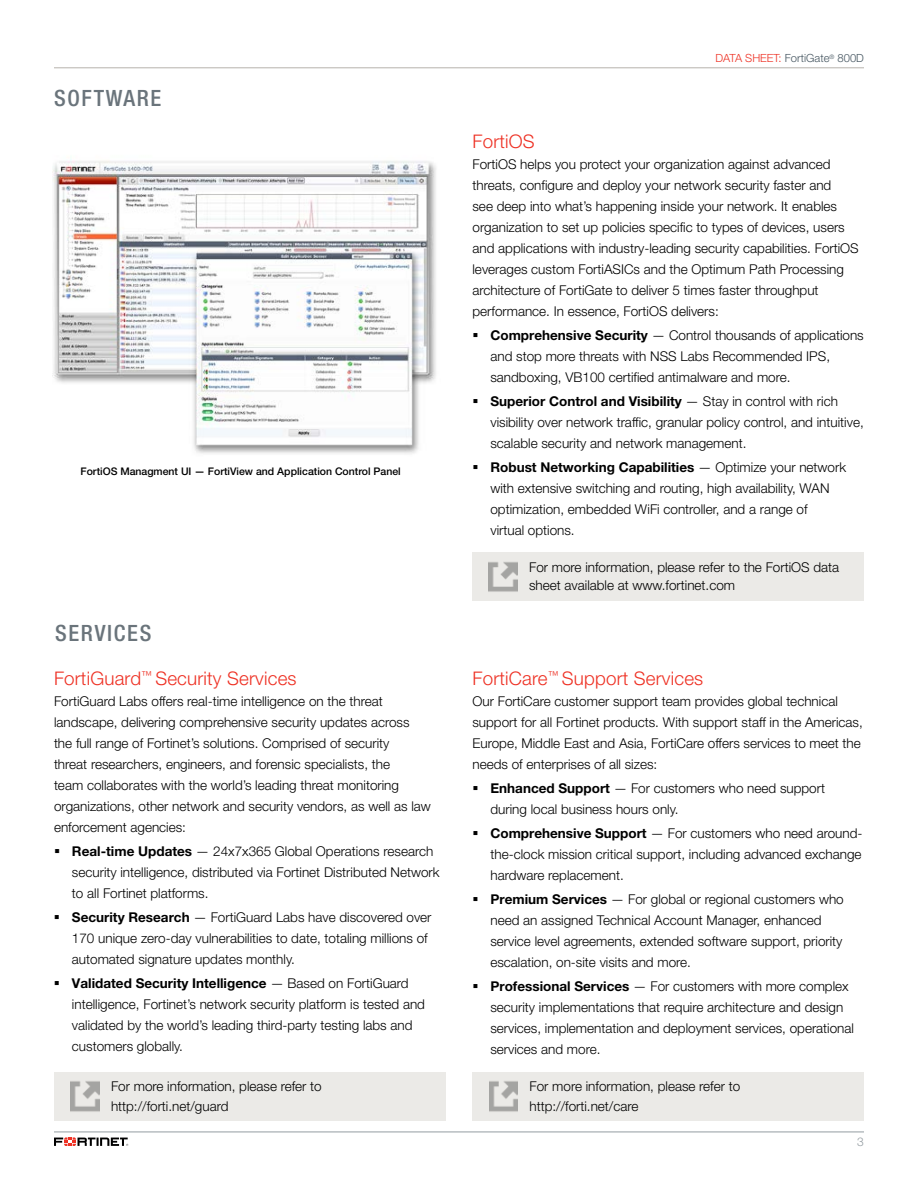
<style>
.page{position:relative;width:918px;height:1188px;background:#fff}
.page>*{position:absolute;margin:0;border:0;box-sizing:border-box;transform-origin:0 0}
.t1{font:500 condensed 22.5px "Helvetica Neue LT Pro";letter-spacing:.075em;color:#6a747b}
.t2{font:300 18.75px "Helvetica Neue LT Pro";letter-spacing:.01em;color:#ee3124}
.t3{font:300 13.5px/21px "Helvetica Neue LT Pro";color:#000}
.t4{font:300 12px "Helvetica Neue LT Pro";color:#949ca1}
.t5{font:300 11.25px "Helvetica Neue LT Pro";color:#455560}
.t6{font:500 10.5px "Helvetica Neue LT Pro";color:#000}
.s1{font-weight:700}
.s2{color:#ee3124}
</style>
<div class="page">
<hr style="left:54px;top:1132px;width:810px;height:1px;background:#949ca1">
<hr style="left:54px;top:67px;width:810px;height:1px;background:#b6b3ac">
<svg style="left:54px;top:1137px;width:74px;height:9px"></svg>
<img style="left:53px;top:159px;width:383px;height:295px">
<div style="left:472px;top:552px;width:392px;height:49px;background:#ebeae7"></div>
<img style="left:489px;top:562px;width:28px;height:30px">
<div style="left:472px;top:1072px;width:392px;height:48px;background:#ebeae7"></div>
<img style="left:489px;top:1081px;width:29px;height:31px">
<div style="left:54px;top:1072px;width:392px;height:48px;background:#ebeae7"></div>
<img style="left:70px;top:1081px;width:29px;height:31px">
<h1 class="t1" style="left:54px;top:85px;width:109px">SOFTWARE</h1>
<p class="t6" style="left:81px;top:465px;width:322px">FortiOS Managment UI — FortiView and Application Control Panel</p>
<h1 class="t1" style="left:55px;top:620px;width:98px">SERVICES</h1>
<h2 class="t2" style="left:54px;top:667px;width:244px">FortiGuard<sup>™</sup> Security Services</h2>
<p class="t3" style="left:54px;top:691px;width:378px">FortiGuard Labs offers real-time intelligence on the threat landscape, delivering comprehensive security updates across the full range of Fortinet’s solutions. Comprised of security<br>threat researchers, engineers, and forensic specialists, the<br>team collaborates with the world’s leading threat monitoring organizations, other network and security vendors, as well as law enforcement agencies:</p>
<p class="t3" style="left:72px;top:841px;width:369px;text-indent:-18px">▪ <span class="s1">Real-time Updates</span> — 24x7x365 Global Operations research security intelligence, distributed via Fortinet Distributed Network to all Fortinet platforms.</p>
<p class="t3" style="left:72px;top:907px;width:361px;text-indent:-18px">▪ <span class="s1">Security Research</span> — FortiGuard Labs have discovered over<br>170 unique zero-day vulnerabilities to date, totaling millions of automated signature updates monthly.</p>
<p class="t3" style="left:72px;top:973px;width:355px;text-indent:-18px">▪ <span class="s1">Validated Security Intelligence</span> — Based on FortiGuard intelligence, Fortinet’s network security platform is tested and validated by the world’s leading third-party testing labs and customers globally.</p>
<p class="t3" style="left:111px;top:1077px;width:212px;line-height:19.5px">For more information, please refer to http://forti.net/guard</p>
<p class="t5" style="left:716px;top:51px;width:150px"><span class="s2">DATA SHEET:</span> FortiGate<sup>®</sup> 800D</p>
<h2 class="t2" style="left:472px;top:130px;width:64px">FortiOS</h2>
<p class="t3" style="left:472px;top:154px;width:388px">FortiOS helps you protect your organization against advanced threats, configure and deploy your network security faster and<br>see deep into what’s happening inside your network. It enables organization to set up policies specific to types of devices, users and applications with industry-leading security capabilities. FortiOS leverages custom FortiASICs and the Optimum Path Processing architecture of FortiGate to deliver 5 times faster throughput performance. In essence, FortiOS delivers:</p>
<p class="t3" style="left:490px;top:325px;width:375px;text-indent:-18px">▪ <span class="s1">Comprehensive Security</span> — Control thousands of applications and stop more threats with NSS Labs Recommended IPS, sandboxing, VB100 certified antimalware and more.</p>
<p class="t3" style="left:490px;top:391px;width:375px;text-indent:-18px">▪ <span class="s1">Superior Control and Visibility</span> — Stay in control with rich visibility over network traffic, granular policy control, and intuitive, scalable security and network management.</p>
<p class="t3" style="left:490px;top:457px;width:357px;text-indent:-18px">▪ <span class="s1">Robust Networking Capabilities</span> — Optimize your network with extensive switching and routing, high availability, WAN optimization, embedded WiFi controller, and a range of<br>virtual options.</p>
<p class="t3" style="left:529px;top:558px;width:312px;line-height:18px">For more information, please refer to the FortiOS data sheet available at www.fortinet.com</p>
<h2 class="t2" style="left:472px;top:667px;width:232px">FortiCare<sup>™</sup> Support Services</h2>
<p class="t3" style="left:472px;top:691px;width:392px">Our FortiCare customer support team provides global technical support for all Fortinet products. With support staff in the Americas, Europe, Middle East and Asia, FortiCare offers services to meet the needs of enterprises of all sizes:</p>
<p class="t3" style="left:490px;top:778px;width:336px;text-indent:-18px">▪ <span class="s1">Enhanced Support</span> — For customers who need support during local business hours only.</p>
<p class="t3" style="left:490px;top:823px;width:374px;text-align:justify;text-indent:-18px">▪ <span class="s1">Comprehensive Support</span> — For customers who need around&shy;the-clock mission critical support, including advanced exchange hardware replacement.</p>
<p class="t3" style="left:490px;top:889px;width:355px;text-indent:-18px">▪ <span class="s1">Premium Services</span> — For global or regional customers who need an assigned Technical Account Manager, enhanced service level agreements, extended software support, priority escalation, on-site visits and more.</p>
<p class="t3" style="left:490px;top:976px;width:365px;text-indent:-18px">▪ <span class="s1">Professional Services</span> — For customers with more complex security implementations that require architecture and design services, implementation and deployment services, operational services and more.</p>
<p class="t3" style="left:530px;top:1077px;width:212px;line-height:19.5px">For more information, please refer to http://forti.net/care</p>
<p class="t4" style="left:857px;top:1134px;width:8px">3</p>
</div>
